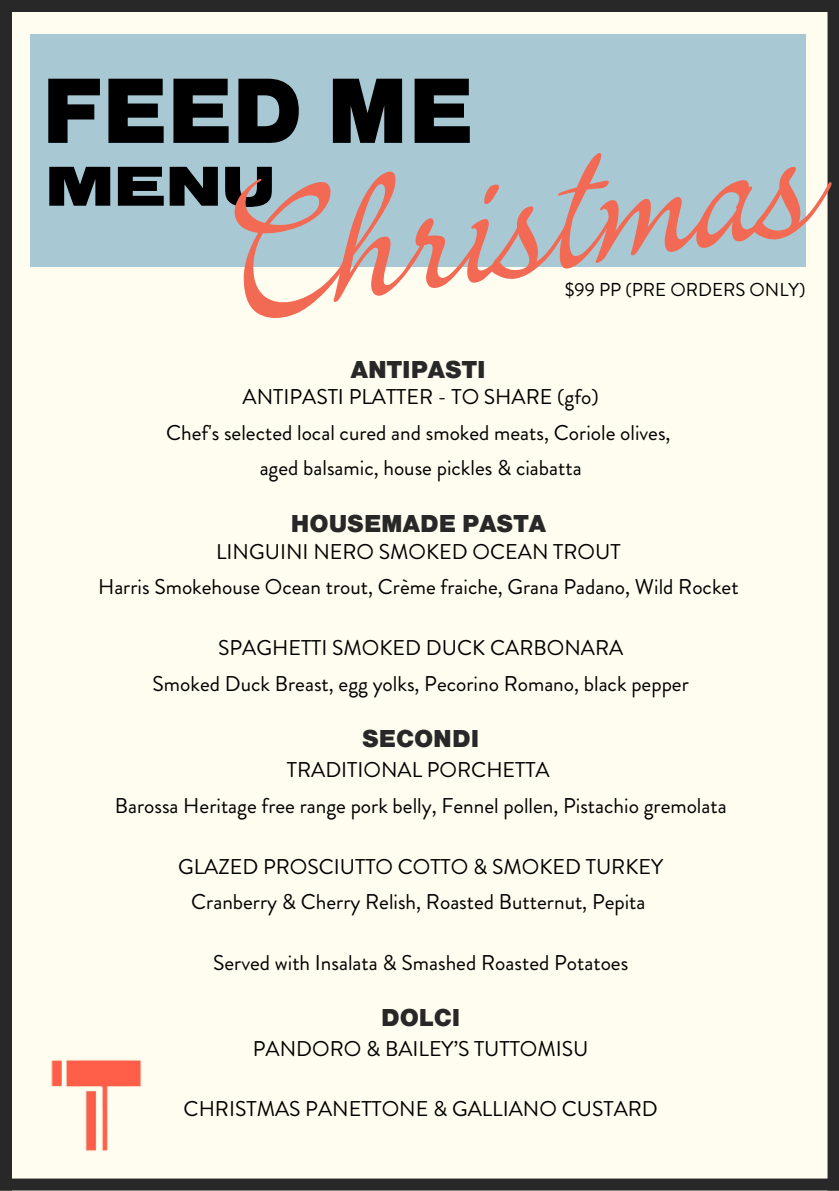
<style>
.page{position:relative;width:839px;height:1191px;background:#fff}
.page>*{position:absolute;margin:0;border:0;box-sizing:border-box;transform-origin:0 0}
.t1{font:221.6px "Italian Hand";color:#f26a53}
.t2{font:900 96.2px "Nimbus San D";color:#000}
.t3{font:900 58.4px "Nimbus San Ext D";color:#000}
.t4{font:900 25.4px "Nimbus San D";color:#282828}
.t5{font:21.4px/35.6px "Brandon Grotesque";color:#000;text-align:center}
.t6{font:18.6px "Brandon Grotesque";color:#000}
</style>
<div class="page">
<div style="left:0;top:0;width:838px;height:1191px;background:#fefdef"></div>
<div style="left:827px;top:0;width:11px;height:1191px;background:#282828"></div>
<div style="left:0;top:0;width:12px;height:1191px;background:#282828"></div>
<div style="left:0;top:0;width:838px;height:12px;background:#282828"></div>
<div style="left:0;top:1179px;width:838px;height:12px;background:#282828"></div>
<div style="left:30px;top:34px;width:775px;height:233px;background:#a8c9d4"></div>
<img style="left:51px;top:1059px;width:91px;height:92px">
<h1 class="t2" style="left:42px;top:79px;width:433px">FEED ME</h1>
<h2 class="t3" style="left:45px;top:167px;width:231px">MENU</h2>
<p class="t1" style="left:211px;top:149px;width:582px;rotate:-9deg">Christmas</p>
<p class="t6" style="left:564px;top:276px;width:242px">$99 PP (PRE ORDERS ONLY)</p>
<p class="t4" style="left:351px;top:361px;width:136px">ANTIPASTI</p>
<p class="t5" style="left:166px;top:379px;width:506px">ANTIPASTI PLATTER - TO SHARE (gfo)<br>Chef's selected local cured and smoked meats, Coriole olives,</p>
<h6 class="t5" style="left:260px;top:450px;width:323px">aged balsamic, house pickles &amp; ciabatta</h6>
<p class="t4" style="left:291px;top:515px;width:257px">HOUSEMADE PASTA</p>
<p class="t5" style="left:98px;top:534px;width:642px">LINGUINI NERO SMOKED OCEAN TROUT<br>Harris Smokehouse Ocean trout, Crème fraiche, Grana Padano, Wild Rocket</p>
<p class="t5" style="left:218px;top:630px;width:406px">SPAGHETTI SMOKED DUCK CARBONARA</p>
<h5 class="t5" style="left:153px;top:666px;width:537px">Smoked Duck Breast, egg yolks, Pecorino Romano, black pepper</h5>
<p class="t4" style="left:362px;top:730px;width:118px">SECONDI</p>
<h6 class="t5" style="left:115px;top:753px;width:613px">TRADITIONAL PORCHETTA<br>Barossa Heritage free range pork belly, Fennel pollen, Pistachio gremolata</h6>
<h6 class="t5" style="left:178px;top:849px;width:486px">GLAZED PROSCIUTTO COTTO &amp; SMOKED TURKEY<br>Cranberry &amp; Cherry Relish, Roasted Butternut, Pepita</h6>
<p class="t5" style="left:213px;top:945px;width:416px">Served with Insalata &amp; Smashed Roasted Potatoes</p>
<p class="t4" style="left:381px;top:1009px;width:81px">DOLCI</p>
<h6 class="t5" style="left:253px;top:1031px;width:337px">PANDORO &amp; BAILEY’S TUTTOMISU</h6>
<h6 class="t5" style="left:183px;top:1091px;width:475px">CHRISTMAS PANETTONE &amp; GALLIANO CUSTARD</h6>
</div>
